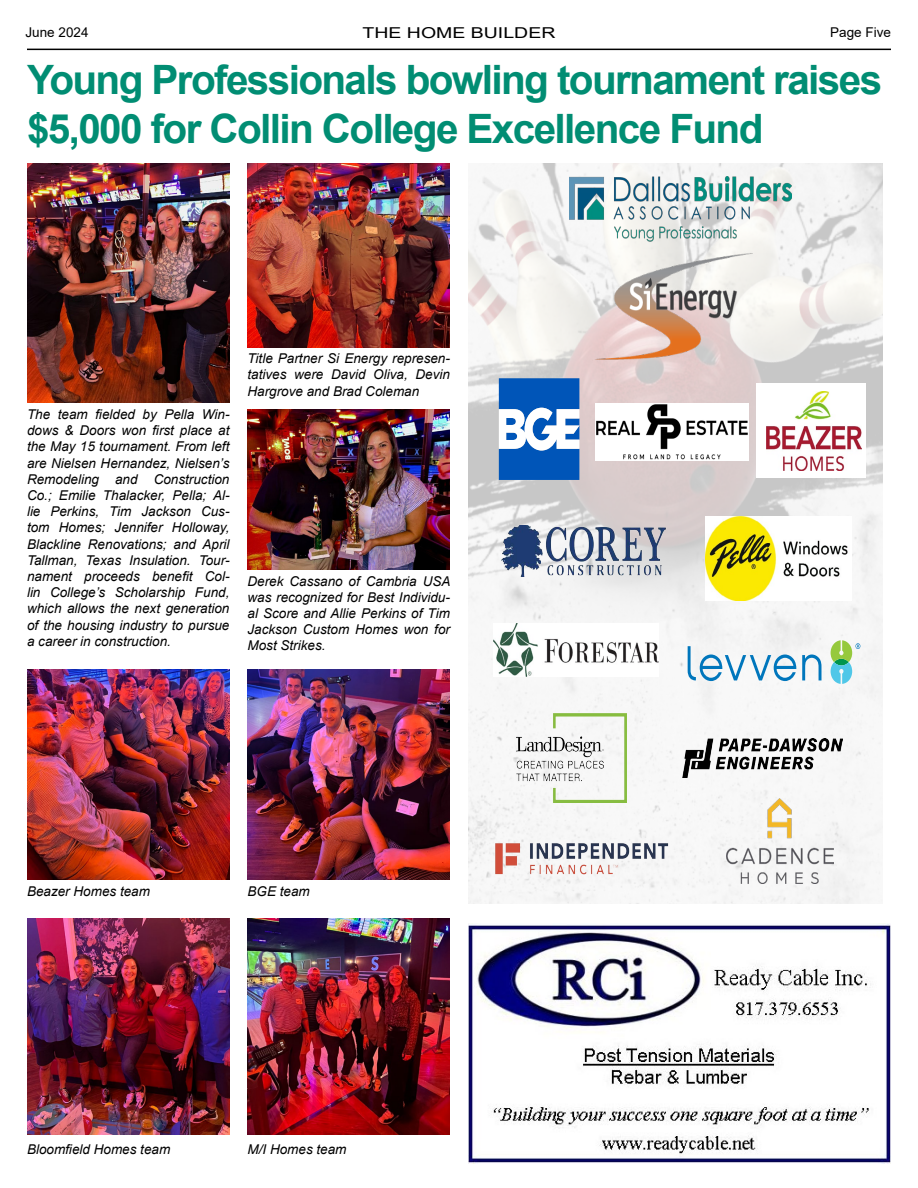
<style>
.page{position:relative;width:918px;height:1188px;background:#fff}
.page>*{position:absolute;margin:0;border:0;box-sizing:border-box;transform-origin:0 0}
.t1{font:700 40.5px/48.6px "Arial";letter-spacing:-.04em;color:#018d73}
.t2{font:15px "Arial";color:#000;scale:1.3 1}
.t3{font:italic 13.5px/16.2px "Arial";color:#000;text-align:justify}
.t4{font:13.5px "Arial";color:#000}
</style>
<div class="page">
<hr style="left:27px;top:49px;width:864px;height:1px;background:#000">
<img style="left:468px;top:163px;width:415px;height:740px">
<img style="left:706px;top:516px;width:146px;height:84px">
<img style="left:516px;top:714px;width:111px;height:88px">
<img style="left:683px;top:739px;width:160px;height:39px">
<img style="left:493px;top:624px;width:166px;height:52px">
<div style="left:756px;top:383px;width:109px;height:94px;background:#fff"></div>
<img style="left:766px;top:391px;width:95px;height:80px">
<img style="left:574px;top:247px;width:198px;height:131px">
<svg style="left:499px;top:378px;width:80px;height:102px"></svg>
<img style="left:596px;top:404px;width:152px;height:56px">
<img style="left:494px;top:843px;width:174px;height:31px">
<img style="left:727px;top:798px;width:106px;height:86px">
<img style="left:499px;top:526px;width:169px;height:50px">
<svg style="left:688px;top:646px;width:108px;height:35px"></svg>
<svg style="left:802px;top:655px;width:19px;height:25px"></svg>
<svg style="left:831px;top:640px;width:29px;height:44px"></svg>
<img style="left:569px;top:177px;width:223px;height:65px">
<img style="left:248px;top:163px;width:202px;height:184px">
<img style="left:27px;top:163px;width:203px;height:240px">
<img style="left:248px;top:409px;width:202px;height:161px">
<img style="left:468px;top:923px;width:423px;height:241px">
<img style="left:27px;top:670px;width:203px;height:209px">
<img style="left:248px;top:670px;width:202px;height:209px">
<img style="left:27px;top:919px;width:203px;height:216px">
<img style="left:248px;top:919px;width:202px;height:216px">
<p class="t2" style="left:363px;top:22px;width:150px">THE HOME BUILDER</p>
<p class="t4" style="left:830px;top:23px;width:62px">Page Five</p>
<h1 class="t1" style="left:27px;top:56px;width:857px">Young Professionals bowling tournament raises $5,000 for Collin College Excellence Fund</h1>
<p class="t4" style="left:26px;top:23px;width:65px">June 2024</p>
<p class="t3" style="left:27px;top:406px;width:204px">The team fielded by Pella Win&shy;dows &amp; Doors won first place at the May 15 tournament. From left are Nielsen Hernandez, Nielsen’s Remodeling and Construction Co.; Emilie Thalacker, Pella; Al&shy;lie Perkins, Tim Jackson Cus&shy;tom Homes; Jennifer Holloway, Blackline Renovations; and April Tallman, Texas Insulation. Tour&shy;nament proceeds benefit Col&shy;lin College’s Scholarship Fund, which allows the next generation of the housing industry to pursue a career in construction.</p>
<p class="t3" style="left:248px;top:351px;width:204px">Title Partner Si Energy represen&shy;tatives were David Oliva, Devin Hargrove and Brad Coleman</p>
<p class="t3" style="left:248px;top:573px;width:204px">Derek Cassano of Cambria USA was recognized for Best Individu&shy;al Score and Allie Perkins of Tim Jackson Custom Homes won for Most Strikes.</p>
<p class="t3" style="left:27px;top:883px;width:125px">Beazer Homes team</p>
<p class="t3" style="left:248px;top:883px;width:64px">BGE team</p>
<p class="t3" style="left:27px;top:1141px;width:145px">Bloomfield Homes team</p>
<p class="t3" style="left:248px;top:1141px;width:101px">M/I Homes team</p>
</div>
